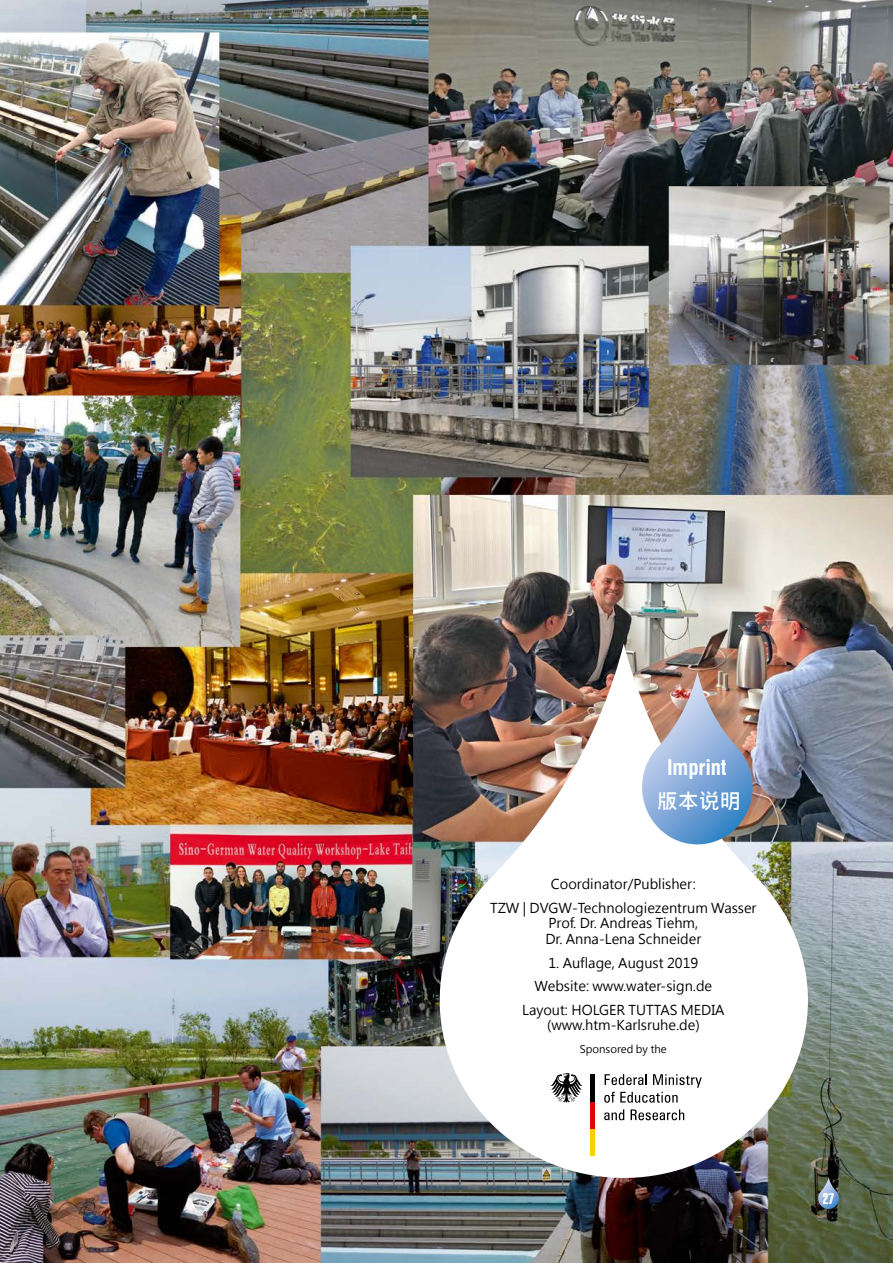
<style>
.page{position:relative;width:893px;height:1263px;background:#fff}
.page>*{position:absolute;margin:0;border:0;box-sizing:border-box;transform-origin:0 0}
.t1{font:700 condensed 21px "Swiss 721 BT";color:#fff}
.t2{font:700 21px "Microsoft Jheng Hei";color:#fff}
.t3{font:15px "Swiss 911 BT Extra Compressed";color:#fff}
.t4{font:13.5px/23.5px "Microsoft Jheng Hei";color:#000;text-align:center}
.t5{font:10.5px "Microsoft Jheng Hei";color:#000}
</style>
<div class="page">
<img style="left:0;top:0;width:893px;height:1263px">
<img style="left:420px;top:643px;width:405px;height:553px">
<img style="left:636px;top:672px;width:122px;height:178px">
<div style="left:590px;top:1128px;width:5px;height:28px;background:#f8d200"></div>
<div style="left:590px;top:1101px;width:5px;height:27px;background:#e3000b"></div>
<div style="left:590px;top:1074px;width:5px;height:27px;background:#000"></div>
<svg style="left:551px;top:1073px;width:31px;height:29px"></svg>
<svg style="left:604px;top:1074px;width:98px;height:29px"></svg>
<svg style="left:604px;top:1109px;width:20px;height:11px"></svg>
<svg style="left:631px;top:1109px;width:53px;height:11px"></svg>
<svg style="left:817px;top:1177px;width:23px;height:33px"></svg>
<h1 class="t1" style="left:667px;top:755px;width:61px">Imprint</h1>
<h1 class="t2" style="left:657px;top:788px;width:85px">版本说明</h1>
<p class="t4" style="left:490px;top:873px;width:268px">Coordinator/Publisher:<br>TZW | DVGW-Technologiezentrum Wasser</p>
<p class="t4" style="left:545px;top:915px;width:158px;line-height:16.5px;text-align:left">Prof. Dr. Andreas Tiehm,<br>Dr. Anna-Lena Schneider</p>
<p class="t4" style="left:522px;top:951px;width:204px">1. Auflage, August 2019<br>Website: www.water-sign.de<br>Layout: HOLGER TUTTAS MEDIA</p>
<p class="t4" style="left:547px;top:1013px;width:154px">(www.htm-Karlsruhe.de)</p>
<p class="t5" style="left:580px;top:1043px;width:88px">Sponsored by the</p>
<p class="t3" style="left:823px;top:1190px;width:13px">27</p>
</div>
